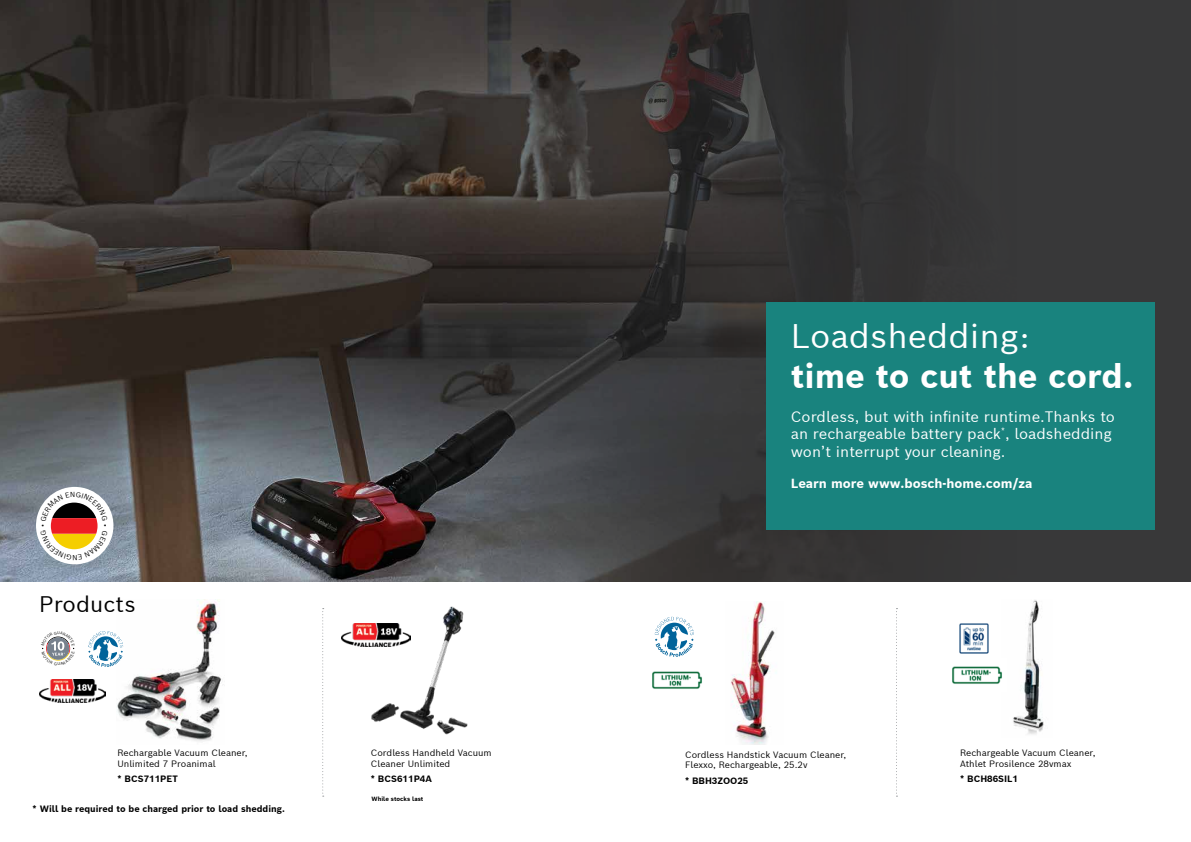
<style>
.page{position:relative;width:1191px;height:842px;background:#fff}
.page>*{position:absolute;margin:0;border:0;box-sizing:border-box;transform-origin:0 0}
.t1{font:700 33.3px "Bosch Sans";letter-spacing:-.005em;color:#fff}
.t2{font:33.3px "Bosch Sans";color:#fff}
.t3{font:22px "Bosch Sans";color:#000}
.t4{font:14.8px/17.8px "Bosch Sans";color:#fff}
.t5{font:700 12.9px "Bosch Sans";color:#fff}
.t6{font:9px/10.8px "Bosch Sans";color:#000}
.t7{font:700 9px "Bosch Sans";color:#000}
.t8{font:700 6px "Bosch Sans";color:#000}
</style>
<div class="page">
<div style="left:0;top:0;width:1191px;height:581px;background:#383839"></div>
<img style="left:0;top:0;width:1016px;height:581px">
<div style="left:36px;top:487px;width:77px;height:77px;background:#fff;border-radius:50%"></div>
<img style="left:1013px;top:600px;width:31px;height:134px">
<img style="left:367px;top:606px;width:101px;height:129px">
<svg style="left:322px;top:608px;width:2px;height:189px"></svg>
<svg style="left:896px;top:608px;width:1px;height:189px"></svg>
<div style="left:766px;top:302px;width:389px;height:227px;background:#19837e"></div>
<img style="left:117px;top:600px;width:104px;height:141px">
<img style="left:730px;top:602px;width:45px;height:142px">
<div style="left:86px;top:629px;width:39px;height:39px;background:#fff;border-radius:50%"></div>
<svg style="left:88px;top:631px;width:35px;height:36px"></svg>
<svg style="left:654px;top:617px;width:40px;height:40px"></svg>
<img style="left:652px;top:671px;width:50px;height:18px">
<img style="left:952px;top:666px;width:50px;height:18px">
<img style="left:341px;top:624px;width:69px;height:23px">
<img style="left:39px;top:680px;width:66px;height:22px">
<img style="left:959px;top:624px;width:30px;height:30px">
<svg style="left:40px;top:492px;width:68px;height:68px"></svg>
<svg style="left:42px;top:636px;width:33px;height:25px"></svg>
<h2 class="t3" style="left:39px;top:589px;width:98px">Products</h2>
<p class="t6" style="left:117px;top:747px;width:132px">Rechargable Vacuum Cleaner,<br>Unlimited 7 Proanimal</p>
<p class="t7" style="left:117px;top:773px;width:62px">* BCS711PET</p>
<p class="t7" style="left:33px;top:803px;width:254px">* Will be required to be charged prior to load shedding.</p>
<p class="t6" style="left:371px;top:747px;width:122px">Cordless Handheld Vacuum<br>Cleaner Unlimited</p>
<p class="t7" style="left:371px;top:773px;width:62px">* BCS611P4A</p>
<p class="t8" style="left:371px;top:795px;width:53px">While stocks last</p>
<h1 class="t2" style="left:791px;top:313px;width:241px">Loadshedding:</h1>
<h1 class="t1" style="left:791px;top:353px;width:344px">time to cut the cord.</h1>
<h3 class="t4" style="left:791px;top:407px;width:325px">Cordless, but with infinite runtime.Thanks to an rechargeable battery pack<sup>*</sup>, loadshedding won’t interrupt your cleaning.</h3>
<h3 class="t5" style="left:791px;top:475px;width:243px">Learn more www.bosch-home.com/za</h3>
<p class="t6" style="left:685px;top:749px;width:163px">Cordless Handstick Vacuum Cleaner,<br>Flexxo, Rechargeable, 25.2v</p>
<p class="t7" style="left:685px;top:774px;width:65px">* BBH3ZOO25</p>
<p class="t6" style="left:960px;top:747px;width:137px">Rechargeable Vacuum Cleaner,<br>Athlet Prosilence 28vmax</p>
<p class="t7" style="left:960px;top:773px;width:59px">* BCH86SIL1</p>
</div>
